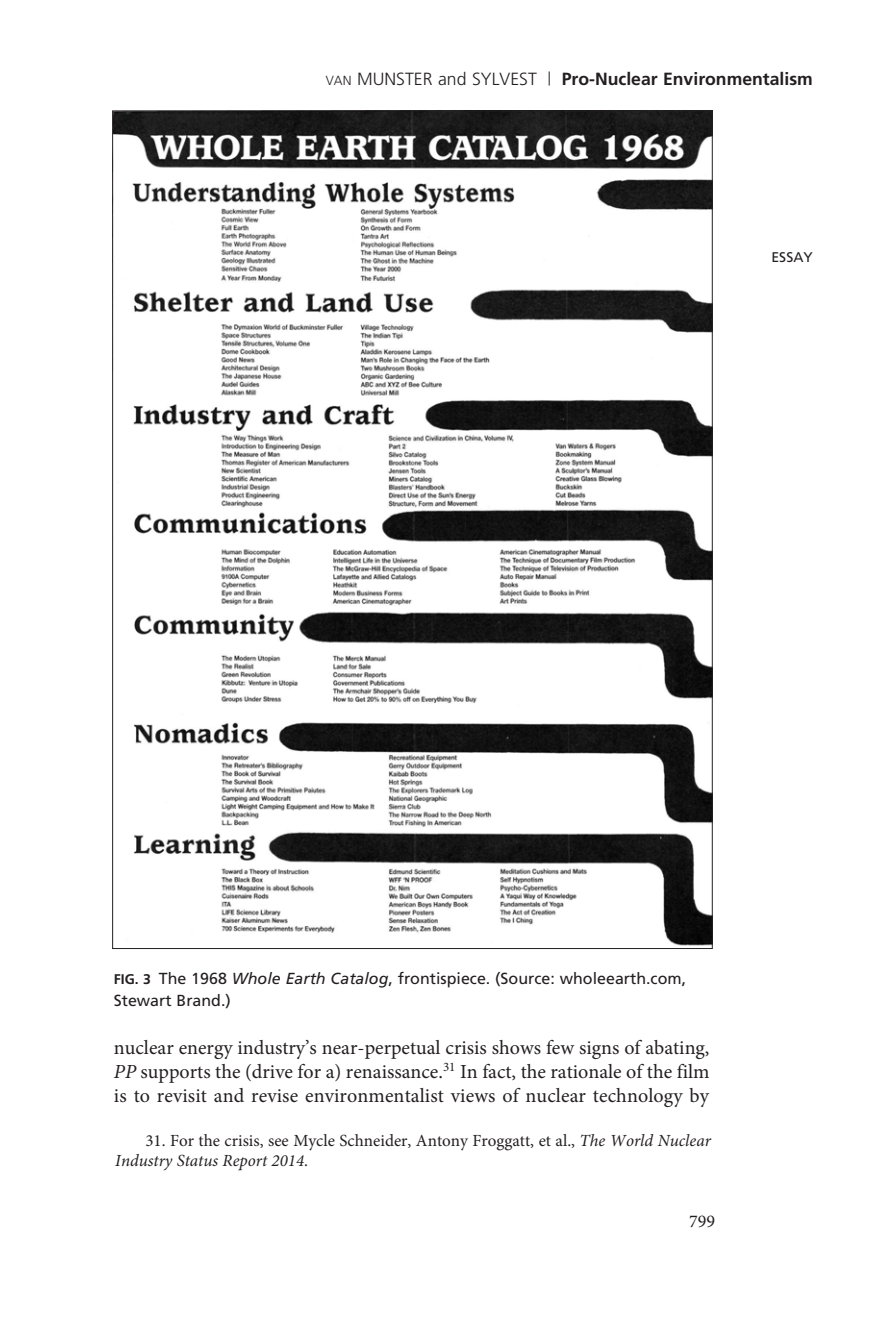
<style>
.page{position:relative;width:891px;height:1323px;background:#fff}
.page>*{position:absolute;margin:0;border:0;box-sizing:border-box;transform-origin:0 0}
.t1{font:20px/24px "Minion Pro";letter-spacing:.005em;color:#231f20;text-align:justify}
.t2{font:18px "Minion Pro";color:#231f20}
.t3{font:700 17.6px "Frutiger LT Std";color:#231f20}
.t4{font:17px/20px "Minion Pro";color:#231f20}
.t5{font:16px/22px "Frutiger LT Std";color:#231f20}
.t6{font:14px "Frutiger LT Std";color:#231f20}
.s1{font-weight:300;font-size:13.2px}
.s2{font-weight:300}
.s3{font-weight:300;color:#fff}
.s4{font-weight:300;font-size:14px}
.s5{font-weight:700;font-size:14px}
.s6{font-style:italic}
</style>
<div class="page">
<img style="left:114px;top:112px;width:596px;height:834px">
<p class="t3" style="left:325px;top:71px;width:488px"><span class="s1">VAN</span> <span class="s2">MUNSTER and SYLVEST</span><span class="s3">K</span><span class="s4">|</span><span class="s3">K</span>Pro-Nuclear Environmentalism</p>
<p class="t6" style="left:771px;top:251px;width:43px">ESSAY</p>
<p class="t5" style="left:114px;top:968px;width:573px"><span class="s5">FIG. 3</span> The 1968 <span class="s6">Whole Earth Catalog</span>, frontispiece. (Source: wholeearth.com,<br>Stewart Brand.)</p>
<p class="t1" style="left:114px;top:1036px;width:596px">nuclear energy industry’s near-perpetual crisis shows few signs of abating, <span class="s6">PP</span> supports the (drive for a) renaissance.<sup>31</sup> In fact, the rationale of the film is to revisit and revise environmentalist views of nuclear technology by</p>
<p class="t4" style="left:115px;top:1131px;width:596px;text-indent:30px">31. For the crisis, see Mycle Schneider, Antony Froggatt, et al., <span class="s6">The World Nuclear<br>Industry Status Report 2014</span>.</p>
<p class="t2" style="left:688px;top:1213px;width:27px">799</p>
</div>
